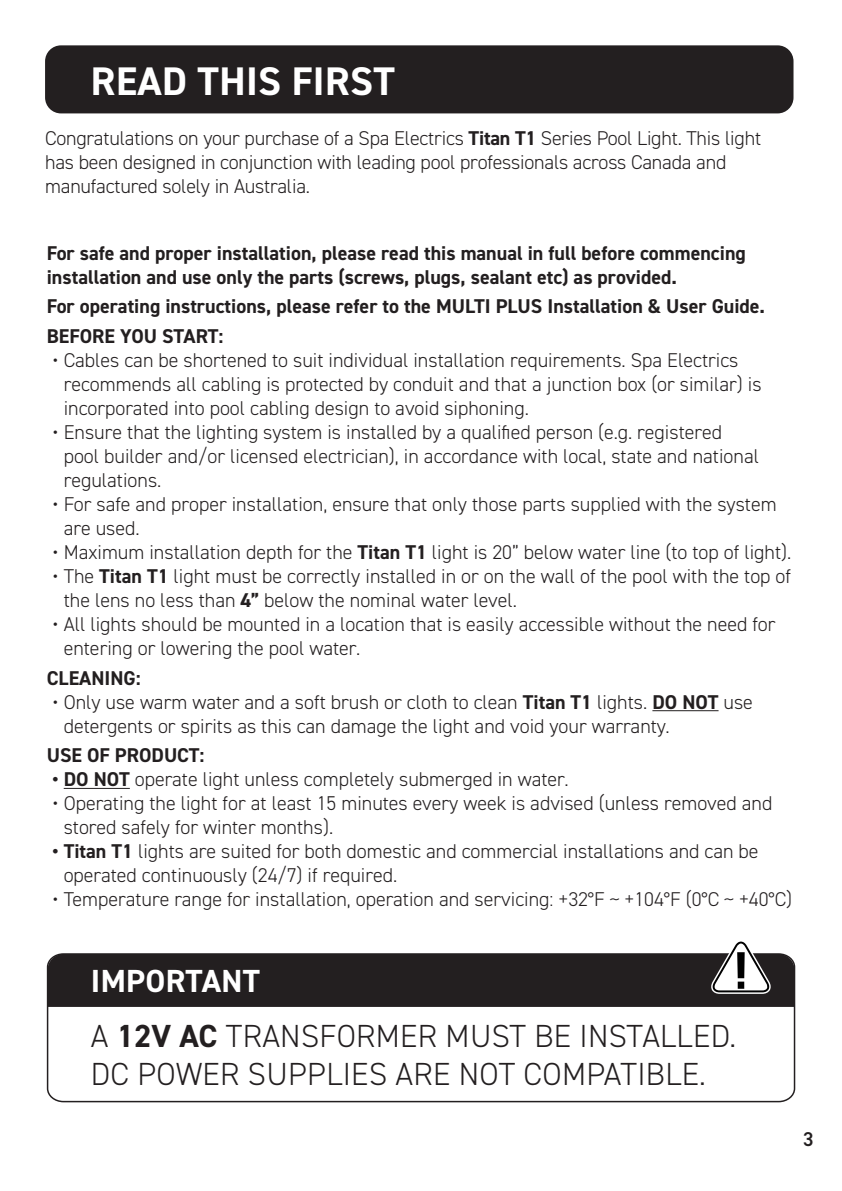
<style>
.page{position:relative;width:842px;height:1191px;background:#fff}
.page>*{position:absolute;margin:0;border:0;box-sizing:border-box;transform-origin:0 0}
.Page_heading{font:700 40px "DIN2014";letter-spacing:.01em;color:#fff}
.Body_Text_Capitals{font:300 32px "DIN2014";letter-spacing:.01em;color:#231f20}
._16pt_Bold_heading{font:700 32px "DIN2014";letter-spacing:.01em;color:#fff}
.Document_Body_text{font:300 20px/24px "DIN2014";color:#231f20}
.Document_Body_text-2{font:700 20px/24px "DIN2014";color:#231f20}
.t1{font:600 20px "DIN2014";color:#231f20}
.s1{font-weight:700}
</style>
<div class="page">
<svg style="left:46px;top:962px;width:750px;height:141px"></svg>
<svg style="left:48px;top:941px;width:746px;height:66px"></svg>
<div style="left:45px;top:45px;width:748px;height:68px;background:#231f20;border-radius:16px"></div>
<hr style="left:652px;top:710px;width:66px;height:1px;background:#231f20">
<hr style="left:64px;top:788px;width:66px;height:1px;background:#231f20">
<p class="Page_heading" style="left:91px;top:55px;width:305px">READ THIS FIRST</p>
<p class="Document_Body_text" style="left:45px;top:126px;width:717px">Congratulations on your purchase of a Spa Electrics <span class="s1">Titan T1</span> Series Pool Light. This light has been designed in conjunction with leading pool professionals across Canada and manufactured solely in Australia.</p>
<p class="Document_Body_text-2" style="left:47px;top:240px;width:701px">For safe and proper installation, please read this manual in full before commencing installation and use only the parts (screws, plugs, sealant etc) as provided.</p>
<p class="Document_Body_text-2" style="left:47px;top:294px;width:720px">For operating instructions, please refer to the MULTI PLUS Installation &amp; User Guide.</p>
<p class="Document_Body_text-2" style="left:47px;top:324px;width:178px">BEFORE YOU START:</p>
<p class="Document_Body_text" style="left:64px;top:348px;width:699px;text-indent:-11px">• Cables can be shortened to suit individual installation requirements. Spa Electrics recommends all cabling is protected by conduit and that a junction box (or similar) is incorporated into pool cabling design to avoid siphoning.</p>
<p class="Document_Body_text" style="left:64px;top:420px;width:697px;text-indent:-11px">• Ensure that the lighting system is installed by a qualified person (e.g. registered pool builder and/or licensed electrician), in accordance with local, state and national regulations.</p>
<p class="Document_Body_text" style="left:64px;top:492px;width:714px;text-indent:-11px">• For safe and proper installation, ensure that only those parts supplied with the system are used.</p>
<p class="Document_Body_text" style="left:52px;top:540px;width:741px">• Maximum installation depth for the <span class="s1">Titan T1</span> light is 20” below water line (to top of light).</p>
<p class="Document_Body_text" style="left:64px;top:564px;width:729px;text-indent:-11px">• The <span class="s1">Titan T1</span> light must be correctly installed in or on the wall of the pool with the top of the lens no less than <span class="s1">4”</span> below the nominal water level.</p>
<p class="Document_Body_text" style="left:64px;top:612px;width:713px;text-indent:-11px">• All lights should be mounted in a location that is easily accessible without the need for entering or lowering the pool water.</p>
<p class="Document_Body_text-2" style="left:47px;top:665px;width:95px">CLEANING:</p>
<p class="Document_Body_text" style="left:64px;top:690px;width:691px;text-indent:-11px">• Only use warm water and a soft brush or cloth to clean <span class="s1">Titan T1</span> lights. <span class="s1">DO NOT</span> use detergents or spirits as this can damage the light and void your warranty.</p>
<p class="Document_Body_text-2" style="left:47px;top:743px;width:159px">USE OF PRODUCT:</p>
<p class="Document_Body_text" style="left:52px;top:767px;width:518px"><span class="s1">• DO NOT</span> operate light unless completely submerged in water.</p>
<p class="Document_Body_text" style="left:64px;top:791px;width:710px;text-indent:-11px">• Operating the light for at least 15 minutes every week is advised (unless removed and stored safely for winter months).</p>
<p class="Document_Body_text" style="left:64px;top:839px;width:696px;text-indent:-11px"><span class="s1">• Titan T1</span> lights are suited for both domestic and commercial installations and can be operated continuously (24/7) if required.</p>
<p class="Document_Body_text" style="left:52px;top:887px;width:741px">• Temperature range for installation, operation and servicing: +32°F ~ +104°F (0°C ~ +40°C)</p>
<p class="_16pt_Bold_heading" style="left:91px;top:960px;width:170px">IMPORTANT</p>
<p class="Body_Text_Capitals" style="left:91px;top:1016px;width:647px">A <span class="s1">12V AC</span> TRANSFORMER MUST BE INSTALLED.</p>
<p class="Body_Text_Capitals" style="left:91px;top:1054px;width:617px">DC POWER SUPPLIES ARE NOT COMPATIBLE.</p>
<p class="t1" style="left:803px;top:1125px;width:12px">3</p>
</div>
